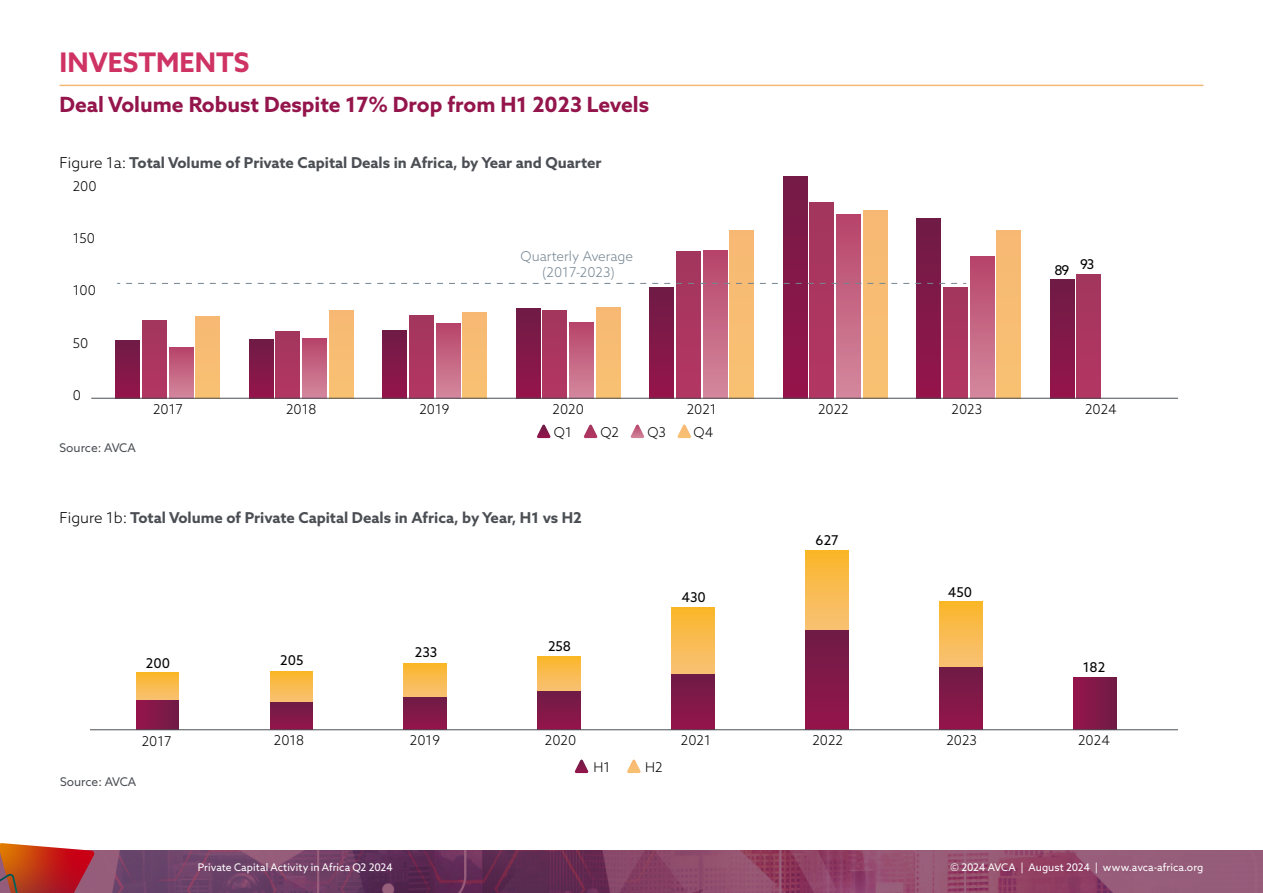
<style>
.page{position:relative;width:1263px;height:893px;background:#fff}
.page>*{position:absolute;margin:0;border:0;box-sizing:border-box;transform-origin:0 0}
.t1{font:700 27px "Azo Sans";color:#ce3364}
.Body_copy{font:700 21px "Azo Sans";color:#94154b}
.Body_copy-2{font:700 15px "Azo Sans";color:#4b4f54}
.t2{font:300 13.5px "Azo Sans";color:#000}
.t3{font:13.5px "Azo Sans";color:#000}
.t4{font:300 13.5px/16.2px "Azo Sans";color:#758592;text-align:center}
.Body_copy-3{font:12px "Azo Sans";color:#4b4f54}
.t5{font:10.5px "Azo Sans";letter-spacing:.005em;color:#fff}
.s1{font-weight:300;color:#000}
</style>
<div class="page">
<div style="left:196px;top:317px;width:24px;height:81px;background:#f8bd73"></div>
<div style="left:329px;top:310px;width:24px;height:88px;background:#f8bd73"></div>
<div style="left:463px;top:313px;width:24px;height:85px;background:#f8bd73"></div>
<div style="left:596px;top:307px;width:24px;height:91px;background:#f8bd73"></div>
<div style="left:730px;top:230px;width:24px;height:168px;background:#f8bd73"></div>
<div style="left:863px;top:210px;width:24px;height:188px;background:#f8bd73"></div>
<div style="left:997px;top:230px;width:24px;height:168px;background:#f8bd73"></div>
<div style="left:169px;top:347px;width:24px;height:51px;background:linear-gradient(to bottom,#b7436a,#d4889e)"></div>
<div style="left:303px;top:338px;width:24px;height:60px;background:linear-gradient(to bottom,#b7446a,#d3879d)"></div>
<div style="left:436px;top:323px;width:24px;height:75px;background:linear-gradient(to bottom,#b7446a,#d4899e)"></div>
<div style="left:570px;top:322px;width:24px;height:76px;background:linear-gradient(to bottom,#b7446a,#d3889d)"></div>
<div style="left:703px;top:250px;width:24px;height:148px;background:linear-gradient(to bottom,#b7446a,#d4899e)"></div>
<div style="left:836px;top:214px;width:24px;height:184px;background:linear-gradient(to bottom,#b7446a,#d4899e)"></div>
<div style="left:970px;top:257px;width:24px;height:141px;background:linear-gradient(to bottom,#b7446a,#d4899e)"></div>
<div style="left:142px;top:321px;width:24px;height:77px;background:#ab365f"></div>
<div style="left:276px;top:331px;width:24px;height:67px;background:#ab365f"></div>
<div style="left:409px;top:315px;width:24px;height:83px;background:#ab365f"></div>
<div style="left:543px;top:310px;width:24px;height:88px;background:#ab365f"></div>
<div style="left:676px;top:252px;width:24px;height:146px;background:#ab3660"></div>
<div style="left:810px;top:202px;width:24px;height:196px;background:#ab3660"></div>
<div style="left:943px;top:288px;width:24px;height:110px;background:#ab365f"></div>
<div style="left:1077px;top:274px;width:24px;height:124px;background:#ab365f"></div>
<div style="left:116px;top:341px;width:24px;height:57px;background:linear-gradient(to bottom,#6f1b46,#95154b)"></div>
<div style="left:249px;top:339px;width:24px;height:59px;background:linear-gradient(to bottom,#6e1b46,#95154b)"></div>
<div style="left:383px;top:330px;width:24px;height:68px;background:linear-gradient(to bottom,#6f1b46,#94154a)"></div>
<div style="left:516px;top:309px;width:24px;height:89px;background:linear-gradient(to bottom,#6f1b46,#95144b)"></div>
<div style="left:650px;top:288px;width:24px;height:110px;background:linear-gradient(to bottom,#6f1b46,#95144a)"></div>
<div style="left:783px;top:176px;width:24px;height:222px;background:linear-gradient(to bottom,#751b47,#95144a)"></div>
<div style="left:916px;top:218px;width:25px;height:180px;background:linear-gradient(to bottom,#6f1c46,#95144b)"></div>
<div style="left:1050px;top:280px;width:24px;height:118px;background:linear-gradient(to bottom,#6f1b46,#95144b)"></div>
<svg style="left:537px;top:425px;width:14px;height:13px"></svg>
<svg style="left:583px;top:425px;width:15px;height:13px"></svg>
<svg style="left:630px;top:425px;width:14px;height:13px"></svg>
<svg style="left:677px;top:425px;width:14px;height:13px"></svg>
<hr style="left:91px;top:398px;width:1087px;height:1px;background:#4b4f54">
<svg style="left:126px;top:283px;width:840px;height:1px"></svg>
<svg style="left:574px;top:760px;width:15px;height:13px"></svg>
<svg style="left:627px;top:760px;width:14px;height:13px"></svg>
<div style="left:136px;top:673px;width:43px;height:28px;background:linear-gradient(to bottom,#fab72b,#f8c172)"></div>
<div style="left:270px;top:671px;width:43px;height:32px;background:linear-gradient(to bottom,#fab629,#f8c073)"></div>
<svg style="left:404px;top:663px;width:43px;height:35px;background:#f5b64e"></svg>
<div style="left:538px;top:656px;width:43px;height:36px;background:linear-gradient(to bottom,#fab62a,#f8c174)"></div>
<div style="left:672px;top:607px;width:42px;height:68px;background:linear-gradient(to bottom,#fab62a,#f8c175)"></div>
<div style="left:806px;top:551px;width:42px;height:79px;background:linear-gradient(to bottom,#fab62a,#f8c176)"></div>
<div style="left:939px;top:601px;width:43px;height:67px;background:linear-gradient(to bottom,#fab629,#f8c177)"></div>
<div style="left:136px;top:701px;width:43px;height:29px;background:linear-gradient(to right,#96144b,#701b46)"></div>
<svg style="left:270px;top:703px;width:43px;height:26px"></svg>
<div style="left:404px;top:698px;width:43px;height:32px;background:linear-gradient(to bottom,#6f1b46,#94154a)"></div>
<div style="left:538px;top:692px;width:43px;height:38px;background:linear-gradient(to bottom,#6f1b46,#94154a)"></div>
<div style="left:672px;top:675px;width:42px;height:55px;background:linear-gradient(to bottom,#6f1b46,#95144b)"></div>
<div style="left:806px;top:630px;width:42px;height:100px;background:linear-gradient(to bottom,#6e1c46,#95144b)"></div>
<div style="left:939px;top:668px;width:43px;height:62px;background:linear-gradient(to bottom,#6f1b46,#94154a)"></div>
<div style="left:1073px;top:678px;width:43px;height:52px;background:linear-gradient(to right,#96144b,#701b46)"></div>
<hr style="left:90px;top:729px;width:1088px;height:1px;background:#4b4f54">
<hr style="left:60px;top:85px;width:1143px;height:1px;background:#f5b773">
<img style="left:95px;top:850px;width:1168px;height:43px">
<svg style="left:0;top:843px;width:95px;height:50px;background:#bd4435"></svg>
<h2 class="t1" style="left:60px;top:45px;width:191px">INVESTMENTS</h2>
<p class="Body_copy" style="left:60px;top:91px;width:591px">Deal Volume Robust Despite 17% Drop from H1 2023 Levels</p>
<p class="Body_copy-2" style="left:60px;top:152px;width:543px"><span class="s1">Figure 1a:</span> Total Volume of Private Capital Deals in Africa, by Year and Quarter</p>
<p class="t2" style="left:73px;top:177px;width:25px">200</p>
<p class="t2" style="left:73px;top:230px;width:24px">150</p>
<p class="t2" style="left:73px;top:282px;width:25px">100</p>
<p class="t2" style="left:73px;top:334px;width:17px">50</p>
<p class="t2" style="left:73px;top:386px;width:10px">0</p>
<p class="Body_copy-3" style="left:60px;top:440px;width:78px">Source: AVCA</p>
<p class="t4" style="left:520px;top:248px;width:114px">Quarterly Average (2017-2023)</p>
<p class="t2" style="left:153px;top:401px;width:31px">2017</p>
<p class="t2" style="left:286px;top:400px;width:32px">2018</p>
<p class="t2" style="left:419px;top:400px;width:32px">2019</p>
<p class="t2" style="left:552px;top:400px;width:33px">2020</p>
<p class="t2" style="left:687px;top:400px;width:31px">2021</p>
<p class="t2" style="left:818px;top:400px;width:32px">2022</p>
<p class="t2" style="left:554px;top:423px;width:19px">Q1</p>
<p class="t2" style="left:600px;top:423px;width:20px">Q2</p>
<p class="t2" style="left:647px;top:423px;width:20px">Q3</p>
<p class="t2" style="left:694px;top:423px;width:21px">Q4</p>
<p class="Body_copy-2" style="left:60px;top:507px;width:524px"><span class="s1">Figure 1b:</span> Total Volume of Private Capital Deals in Africa, by Year, H1 vs H2</p>
<p class="t3" style="left:146px;top:654px;width:26px">200</p>
<p class="t3" style="left:280px;top:652px;width:25px">205</p>
<p class="t3" style="left:415px;top:643px;width:24px">233</p>
<p class="t3" style="left:548px;top:638px;width:25px">258</p>
<p class="t3" style="left:681px;top:588px;width:26px">430</p>
<p class="t3" style="left:816px;top:531px;width:25px">627</p>
<p class="t3" style="left:1054px;top:258px;width:41px">89 93</p>
<p class="t2" style="left:952px;top:400px;width:32px">2023</p>
<p class="t2" style="left:1085px;top:400px;width:33px">2024</p>
<p class="t3" style="left:948px;top:583px;width:26px">450</p>
<p class="t3" style="left:1083px;top:658px;width:24px">182</p>
<p class="t2" style="left:142px;top:732px;width:31px">2017</p>
<p class="t2" style="left:274px;top:732px;width:32px">2018</p>
<p class="t2" style="left:410px;top:732px;width:32px">2019</p>
<p class="t2" style="left:545px;top:732px;width:33px">2020</p>
<p class="t2" style="left:681px;top:732px;width:31px">2021</p>
<p class="t2" style="left:812px;top:732px;width:32px">2022</p>
<p class="t2" style="left:946px;top:732px;width:32px">2023</p>
<p class="t2" style="left:1078px;top:732px;width:33px">2024</p>
<p class="Body_copy-3" style="left:60px;top:773px;width:78px">Source: AVCA</p>
<p class="t2" style="left:594px;top:758px;width:18px">H1</p>
<p class="t2" style="left:645px;top:758px;width:19px">H2</p>
<p class="t5" style="left:198px;top:861px;width:197px">Private Capital Activity in Africa Q2 2024</p>
<p class="t5" style="left:951px;top:861px;width:254px">© 2024 AVCA | August 2024 | www.avca-africa.org</p>
</div>
